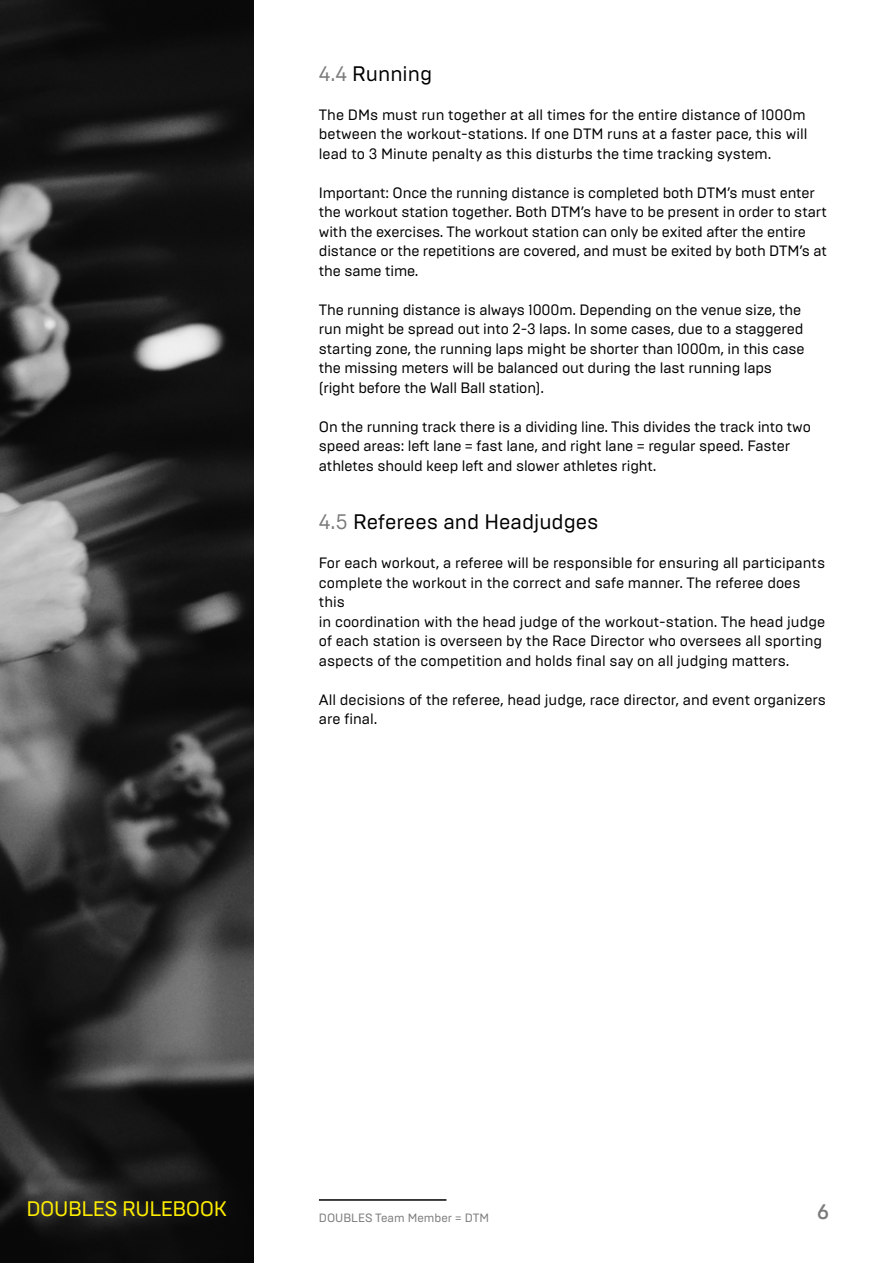
<style>
.page{position:relative;width:893px;height:1263px;background:#fff}
.page>*{position:absolute;margin:0;border:0;box-sizing:border-box;transform-origin:0 0}
.t1{font:21px "Brutal Type";color:#000}
.t2{font:21px "Brutal Type";letter-spacing:-.02em;color:#ffed00}
.t3{font:500 21px "Brutal Type";color:#7c7b7b}
.t4{font:15px/19.5px "Brutal Type";letter-spacing:-.01em;color:#000}
.t5{font:12px "Brutal Type";color:#7c7b7b}
.s1{color:#7c7b7b}
</style>
<div class="page">
<img style="left:0;top:0;width:253px;height:1263px">
<hr style="left:319px;top:1199px;width:127px;height:2px;background:#000">
<h1 class="t1" style="left:319px;top:61px;width:115px"><span class="s1">4.4</span> Running</h1>
<p class="t4" style="left:319px;top:105px;width:490px;text-align:justify">The DMs must run together at all times for the entire distance of 1000m between the workout-stations. If one DTM runs at a faster pace, this will lead to 3 Minute penalty as this disturbs the time tracking system.</p>
<p class="t4" style="left:319px;top:183px;width:510px">Important: Once the running distance is completed both DTM’s must enter the workout station together. Both DTM’s have to be present in order to start with the exercises. The workout station can only be exited after the entire distance or the repetitions are covered, and must be exited by both DTM’s at the same time.</p>
<p class="t4" style="left:319px;top:300px;width:487px">The running distance is always 1000m. Depending on the venue size, the run might be spread out into 2-3 laps. In some cases, due to a staggered starting zone, the running laps might be shorter than 1000m, in this case the missing meters will be balanced out during the last running laps (right before the Wall Ball station).</p>
<p class="t4" style="left:319px;top:417px;width:493px">On the running track there is a dividing line. This divides the track into two speed areas: left lane = fast lane, and right lane = regular speed. Faster athletes should keep left and slower athletes right.</p>
<h1 class="t1" style="left:319px;top:509px;width:281px"><span class="s1">4.5</span> Referees and Headjudges</h1>
<p class="t4" style="left:319px;top:553px;width:508px">For each workout, a referee will be responsible for ensuring all participants complete the workout in the correct and safe manner. The referee does this<br>in coordination with the head judge of the workout-station. The head judge of each station is overseen by the Race Director who oversees all sporting aspects of the competition and holds final say on all judging matters.</p>
<p class="t4" style="left:319px;top:690px;width:509px">All decisions of the referee, head judge, race director, and event organizers are final.</p>
<h1 class="t2" style="left:26px;top:1196px;width:202px">DOUBLES RULEBOOK</h1>
<h1 class="t3" style="left:817px;top:1199px;width:14px">6</h1>
<p class="t5" style="left:319px;top:1210px;width:172px">DOUBLES Team Member = DTM</p>
</div>
